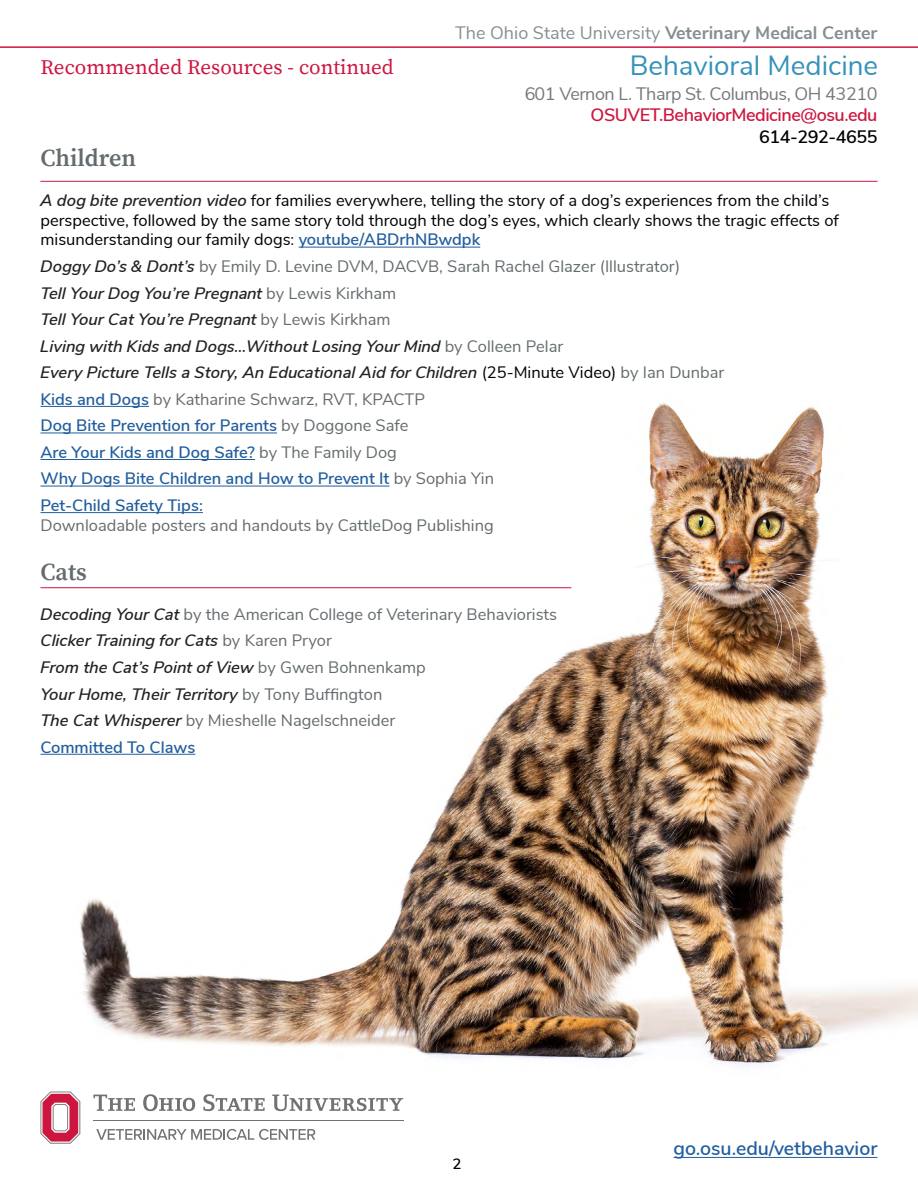
<style>
.page{position:relative;width:918px;height:1188px;background:#fff}
.page>*{position:absolute;margin:0;border:0;box-sizing:border-box;transform-origin:0 0}
.t1{font:27.75px "Buckeye Sans 2";color:#3592b9}
.t2{font:600 24px "Buckeye Serif 2";color:#646b6e}
.t3{font:21px "Buckeye Serif 2";color:#cd163f}
.t4{font:600 19.5px "Buckeye Sans 2";color:#215e9e}
.t5{font:700 18px "Buckeye Sans 2";color:#868e92}
.t6{font:18px "Buckeye Sans 2";letter-spacing:-.025em;color:#77787b}
.t7{font:600 18px "Buckeye Sans 2";letter-spacing:-.025em;color:#cd163f}
.t8{font:600 18px "Buckeye Sans 2";letter-spacing:-.025em;color:#000}
.t9{font:16.5px/26.5px "Buckeye Sans 2";color:#646b6e}
.t10{font:16.5px/19.8px "Buckeye Sans 2";color:#000}
.t11{font:600 15px "Buckeye Sans 2";color:#000}
.s1{font-weight:400}
.s2{font-weight:600;font-style:italic;color:#202324}
.s3{font-weight:600;color:#215e9e}
.s4{color:#000}
</style>
<div class="page">
<img style="left:68px;top:403px;width:850px;height:663px">
<svg style="left:41px;top:1092px;width:39px;height:52px"></svg>
<hr style="left:93px;top:1120px;width:311px;height:1px;background:#717272">
<svg style="left:93px;top:1095px;width:42px;height:16px"></svg>
<svg style="left:143px;top:1094px;width:52px;height:17px"></svg>
<svg style="left:203px;top:1094px;width:62px;height:17px"></svg>
<svg style="left:272px;top:1095px;width:131px;height:16px"></svg>
<svg style="left:96px;top:1129px;width:219px;height:11px"></svg>
<hr style="left:674px;top:1157px;width:204px;height:1px;background:#215e9e">
<hr style="left:0;top:46px;width:918px;height:2px;background:#cd163f">
<hr style="left:40px;top:181px;width:838px;height:1px;background:#cd163f">
<hr style="left:40px;top:587px;width:531px;height:1px;background:#cd163f">
<hr style="left:299px;top:247px;width:181px;height:1px;background:#215e9e">
<hr style="left:40px;top:406px;width:109px;height:1px;background:#215e9e">
<hr style="left:40px;top:433px;width:237px;height:1px;background:#215e9e">
<hr style="left:40px;top:459px;width:215px;height:1px;background:#215e9e">
<hr style="left:40px;top:486px;width:349px;height:1px;background:#215e9e">
<hr style="left:40px;top:512px;width:163px;height:1px;background:#215e9e">
<hr style="left:40px;top:754px;width:155px;height:1px;background:#215e9e">
<p class="t3" style="left:40px;top:54px;width:355px">Recommended Resources - continued</p>
<p class="t5" style="left:455px;top:22px;width:424px"><span class="s1">The Ohio State University</span> Veterinary Medical Center</p>
<h1 class="t1" style="left:630px;top:49px;width:250px">Behavioral Medicine</h1>
<p class="t6" style="left:524px;top:83px;width:355px">601 Vernon L. Tharp St. Columbus, OH 43210</p>
<p class="t7" style="left:591px;top:104px;width:288px">OSUVET.BehaviorMedicine@osu.edu</p>
<p class="t8" style="left:759px;top:126px;width:120px">614-292-4655</p>
<h2 class="t2" style="left:40px;top:144px;width:97px">Children</h2>
<p class="t10" style="left:40px;top:190px;width:800px"><span class="s2">A dog bite prevention video</span> for families everywhere, telling the story of a dog’s experiences from the child’s perspective, followed by the same story told through the dog’s eyes, which clearly shows the tragic effects of misunderstanding our family dogs: <span class="s3">youtube/ABDrhNBwdpk</span></p>
<p class="t9" style="left:40px;top:253px;width:685px"><span class="s2">Doggy Do’s &amp; Dont’s</span> by Emily D. Levine DVM, DACVB, Sarah Rachel Glazer (Illustrator)<br><span class="s2">Tell Your Dog You’re Pregnant</span> by Lewis Kirkham<br><span class="s2">Tell Your Cat You’re Pregnant</span> by Lewis Kirkham<br><span class="s2">Living with Kids and Dogs…Without Losing Your Mind</span> by Colleen Pelar<br><span class="s2">Every Picture Tells a Story, An Educational Aid for Children</span> <span class="s4">(25-Minute Video)</span> by Ian Dunbar <span class="s3">Kids and Dogs</span> by Katharine Schwarz, RVT, KPACTP<br><span class="s3">Dog Bite Prevention for Parents</span> by Doggone Safe<br><span class="s3">Are Your Kids and Dog Safe?</span> by The Family Dog<br><span class="s3">Why Dogs Bite Children and How to Prevent It</span> by Sophia Yin<br><span class="s3">Pet-Child Safety Tips:</span></p>
<p class="t9" style="left:40px;top:512px;width:455px">Downloadable posters and handouts by CattleDog Publishing</p>
<h2 class="t2" style="left:40px;top:558px;width:48px">Cats</h2>
<p class="t9" style="left:40px;top:601px;width:518px"><span class="s2">Decoding Your Cat</span> by the American College of Veterinary Behaviorists <span class="s2">Clicker Training for Cats</span> by Karen Pryor<br><span class="s2">From the Cat’s Point of View</span> by Gwen Bohnenkamp<br><span class="s2">Your Home, Their Territory</span> by Tony Buffington<br><span class="s2">The Cat Whisperer</span> by Mieshelle Nagelschneider<br><span class="s3">Committed To Claws</span></p>
<p class="t11" style="left:453px;top:1155px;width:10px">2</p>
<p class="t4" style="left:674px;top:1137px;width:205px">go.osu.edu/vetbehavior</p>
</div>
